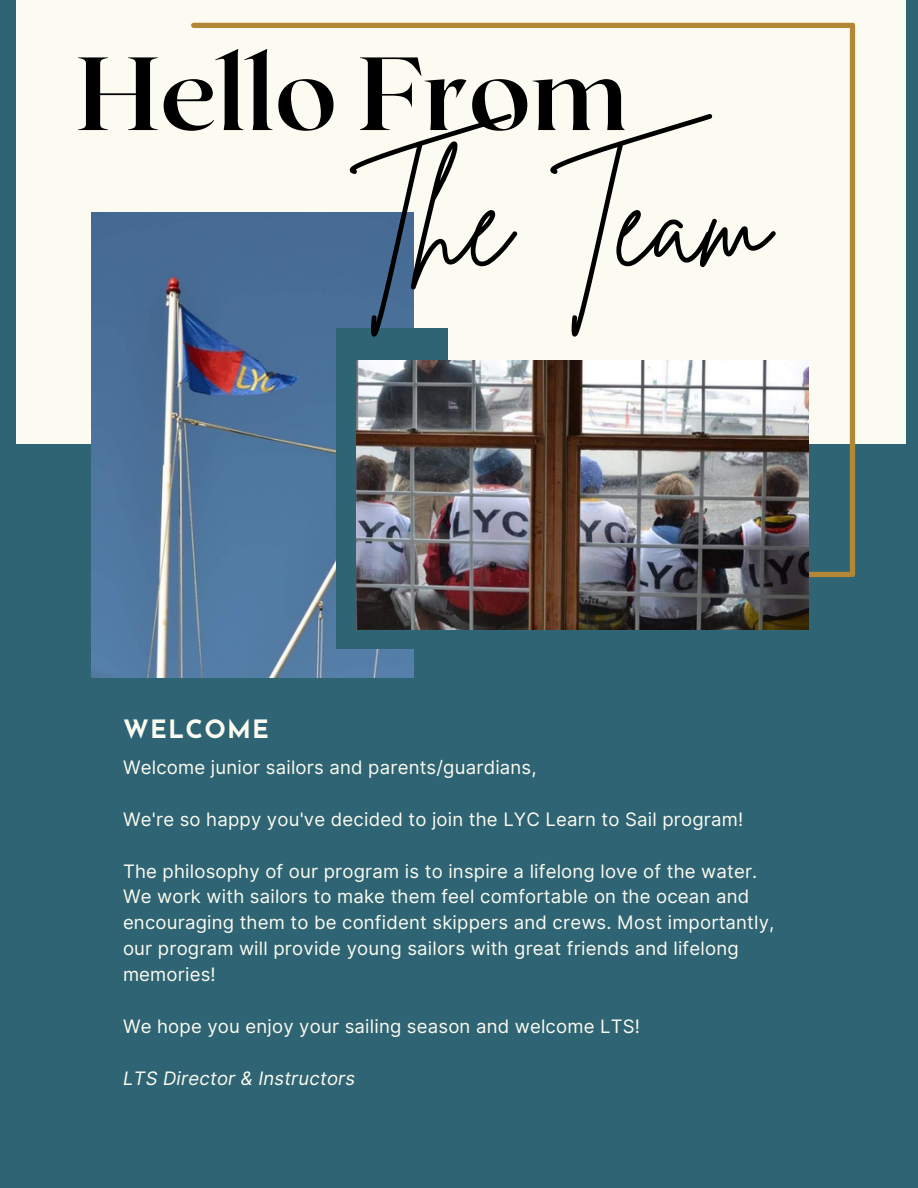
<style>
.page{position:relative;width:918px;height:1188px;background:#2e6473}
.page>*{position:absolute;margin:0;border:0;box-sizing:border-box;transform-origin:0 0}
.t1{font:124.5px "Brittany Signature";color:#000}
.t2{font:700 103.65px "Roxborough CF";color:#000}
.t3{font:700 25.2px "Josefin Sans";letter-spacing:.05em;color:#fcfbf1}
.t4{font:18.6px/25.8px "Inter";letter-spacing:.01em;color:#fcfbf1}
.t5{font:italic 18.6px "Inter";letter-spacing:.01em;color:#fcfbf1}
</style>
<div class="page">
<div style="left:16px;top:0;width:890px;height:444px;background:#fcfbf1"></div>
<div style="left:850px;top:25px;width:5px;height:549px;background:#b28735"></div>
<div style="left:194px;top:572px;width:656px;height:5px;background:#b28735"></div>
<div style="left:194px;top:23px;width:656px;height:5px;background:#b28735"></div>
<img style="left:92px;top:213px;width:322px;height:464px">
<div style="left:337px;top:328px;width:111px;height:321px;background:#2e6473"></div>
<img style="left:356px;top:361px;width:453px;height:269px">
<p class="t2" style="left:77px;top:26px;width:553px">Hello From</p>
<p class="t1" style="left:350px;top:141px;width:421px">The Team</p>
<p class="t3" style="left:123px;top:719px;width:148px">WELCOME</p>
<p class="t4" style="left:123px;top:754px;width:415px">Welcome junior sailors and parents/guardians,</p>
<p class="t4" style="left:123px;top:806px;width:622px">We're so happy you've decided to join the LYC Learn to Sail program!</p>
<p class="t4" style="left:123px;top:858px;width:653px">The philosophy of our program is to inspire a lifelong love of the water.<br>We work with sailors to make them feel comfortable on the ocean and encouraging them to be confident skippers and crews. Most importantly, our program will provide young sailors with great friends and lifelong memories!</p>
<p class="t4" style="left:123px;top:1013px;width:519px">We hope you enjoy your sailing season and welcome LTS!</p>
<p class="t5" style="left:123px;top:1067px;width:234px">LTS Director &amp; Instructors</p>
</div>
